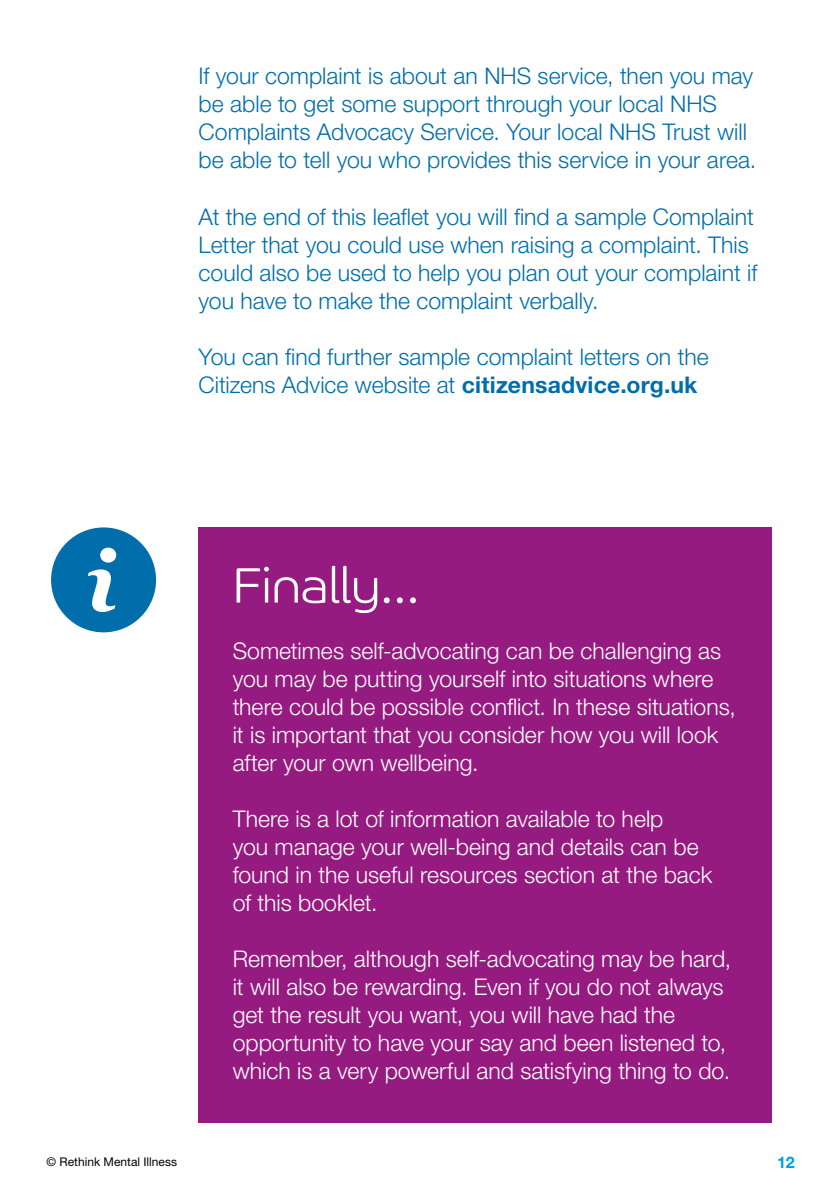
<style>
.page{position:relative;width:840px;height:1191px;background:#fff}
.page>*{position:absolute;margin:0;border:0;box-sizing:border-box;transform-origin:0 0}
.t1{font:300 50px "Co Rethink";letter-spacing:-.005em;color:#fff}
.t2{font:300 23px/28px "Helvetica Neue LT Pro";color:#fff}
.t3{font:300 23px/28px "Helvetica Neue LT Pro";color:#006eab}
.t4{font:700 16px "Helvetica Neue LT Pro";color:#009fe3}
.t5{font:12px "Helvetica Neue LT Pro";color:#000}
.s1{font-weight:700}
</style>
<div class="page">
<div style="left:198px;top:527px;width:573px;height:596px;background:#951b81"></div>
<svg style="left:51px;top:527px;width:105px;height:105px"></svg>
<p class="t3" style="left:198px;top:62px;width:559px">If your complaint is about an NHS service, then you may be able to get some support through your local NHS Complaints Advocacy Service. Your local NHS Trust will be able to tell you who provides this service in your area.</p>
<p class="t3" style="left:198px;top:202px;width:560px">At the end of this leaflet you will find a sample Complaint Letter that you could use when raising a complaint. This could also be used to help you plan out your complaint if you have to make the complaint verbally.</p>
<p class="t3" style="left:198px;top:342px;width:511px">You can find further sample complaint letters on the<br>Citizens Advice website at <span class="s1">citizensadvice.org.uk</span></p>
<h1 class="t1" style="left:232px;top:555px;width:188px">Finally…</h1>
<p class="t2" style="left:232px;top:636px;width:504px">Sometimes self-advocating can be challenging as you may be putting yourself into situations where there could be possible conflict. In these situations, it is important that you consider how you will look after your own wellbeing.</p>
<p class="t2" style="left:232px;top:804px;width:481px">There is a lot of information available to help<br>you manage your well-being and details can be found in the useful resources section at the back of this booklet.</p>
<p class="t2" style="left:232px;top:944px;width:500px">Remember, although self-advocating may be hard, it will also be rewarding. Even if you do not always get the result you want, you will have had the opportunity to have your say and been listened to, which is a very powerful and satisfying thing to do.</p>
<p class="t5" style="left:47px;top:1154px;width:132px">© Rethink Mental Illness</p>
<p class="t4" style="left:776px;top:1152px;width:19px">12</p>
</div>
